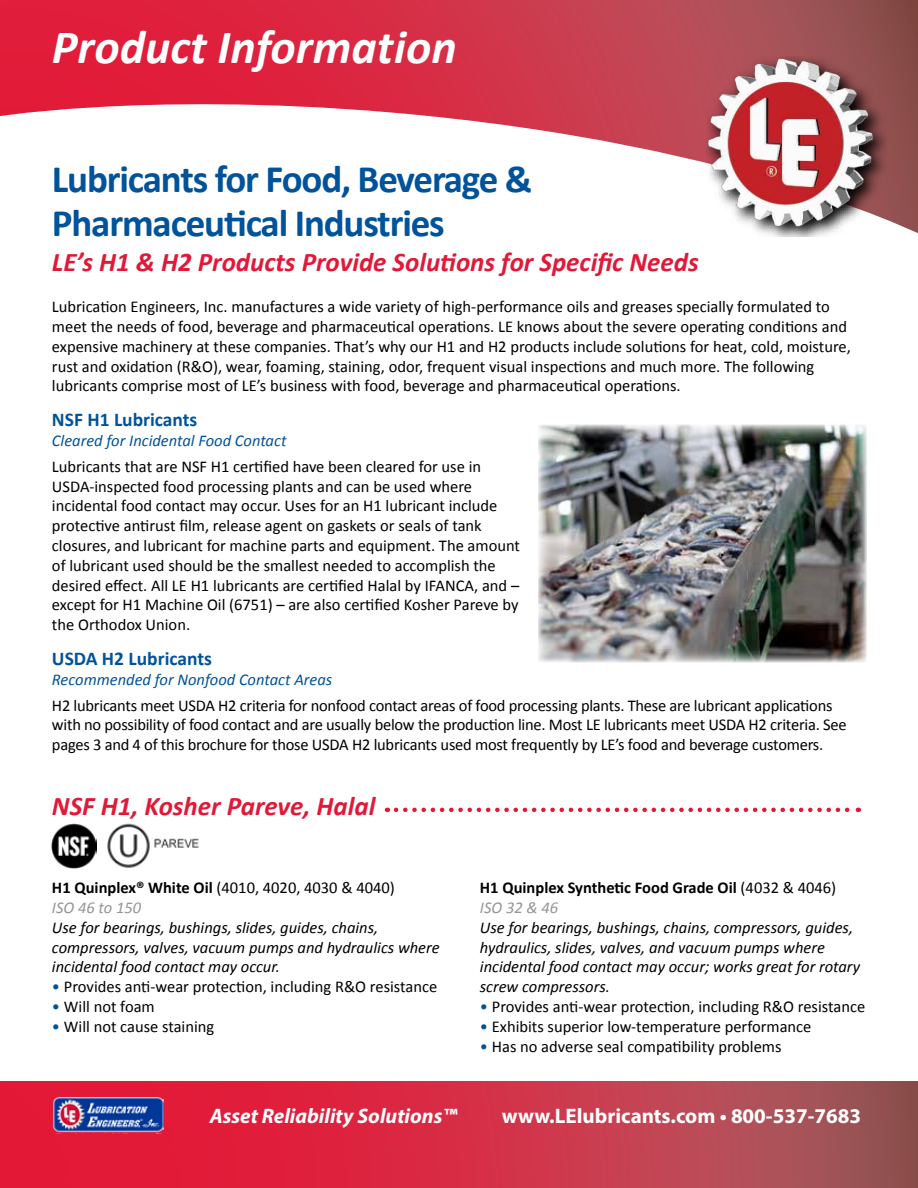
<style>
.page{position:relative;width:918px;height:1188px;background:#fff}
.page>*{position:absolute;margin:0;border:0;box-sizing:border-box;transform-origin:0 0}
.t1{font:italic 700 48px "Calibri";color:#fff}
.t2{font:700 39px/43.8px "Calibri";letter-spacing:-.03em;color:#00539b}
.t3{font:italic 700 27px "Calibri";color:#e31837}
.t4{font:700 21px "Myriad Pro";color:#fff}
.t5{font:italic 700 21px "Myriad Pro";color:#fff}
.t6{font:700 19.5px "Calibri";color:#00539b}
.t7{font:16.5px/19.8px "Calibri";color:#000}
.t8{font:italic 16.5px/19.8px "Calibri";color:#000}
.t9{font:italic 16.5px "Calibri";color:#00539b}
.t10{font:700 16.5px/19.8px "Calibri";color:#000}
.s1{font-weight:700}
.s2{font-style:italic;color:#939598}
.s3{color:#00539b}
.s4{font-weight:400}
.s5{font-weight:400;font-style:italic;color:#939598}
</style>
<div class="page">
<svg style="left:0;top:0;width:918px;height:234px"></svg>
<svg style="left:0;top:1082px;width:918px;height:106px;background:#ca3347"></svg>
<img style="left:706px;top:57px;width:180px;height:180px">
<img style="left:53px;top:1097px;width:110px;height:36px">
<svg style="left:396px;top:808px;width:463px;height:4px"></svg>
<img style="left:538px;top:425px;width:328px;height:238px">
<img style="left:107px;top:823px;width:92px;height:45px">
<img style="left:52px;top:823px;width:45px;height:46px">
<h1 class="t1" style="left:52px;top:17px;width:406px">Product Information</h1>
<h2 class="t2" style="left:52px;top:155px;width:482px">Lubricants for Food, Beverage &amp;<br>Pharmaceutical Industries</h2>
<h3 class="t3" style="left:52px;top:245px;width:648px">LE’s H1 &amp; H2 Products Provide Solutions for Specific Needs</h3>
<p class="t7" style="left:52px;top:296px;width:800px">Lubrication Engineers, Inc. manufactures a wide variety of high-performance oils and greases specially formulated to meet the needs of food, beverage and pharmaceutical operations. LE knows about the severe operating conditions and expensive machinery at these companies. That’s why our H1 and H2 products include solutions for heat, cold, moisture, rust and oxidation (R&amp;O), wear, foaming, staining, odor, frequent visual inspections and much more. The following lubricants comprise most of LE’s business with food, beverage and pharmaceutical operations.</p>
<p class="t6" style="left:52px;top:408px;width:147px">NSF H1 Lubricants</p>
<p class="t9" style="left:52px;top:430px;width:236px">Cleared for Incidental Food Contact</p>
<p class="t7" style="left:52px;top:456px;width:470px">Lubricants that are NSF H1 certified have been cleared for use in USDA-inspected food processing plants and can be used where incidental food contact may occur. Uses for an H1 lubricant include protective antirust film, release agent on gaskets or seals of tank closures, and lubricant for machine parts and equipment. The amount of lubricant used should be the smallest needed to accomplish the desired effect. All LE H1 lubricants are certified Halal by IFANCA, and – except for H1 Machine Oil (6751) – are also certified Kosher Pareve by the Orthodox Union.</p>
<p class="t6" style="left:52px;top:646px;width:161px">USDA H2 Lubricants</p>
<p class="t9" style="left:52px;top:669px;width:282px">Recommended for Nonfood Contact Areas</p>
<p class="t7" style="left:52px;top:694px;width:796px">H2 lubricants meet USDA H2 criteria for nonfood contact areas of food processing plants. These are lubricant applications with no possibility of food contact and are usually below the production line. Most LE lubricants meet USDA H2 criteria. See pages 3 and 4 of this brochure for those USDA H2 lubricants used most frequently by LE’s food and beverage customers.</p>
<h3 class="t3" style="left:52px;top:789px;width:325px">NSF H1, Kosher Pareve, Halal</h3>
<p class="t7" style="left:52px;top:877px;width:344px"><span class="s1">H1 Quinplex® White Oil</span> (4010, 4020, 4030 &amp; 4040)<br><span class="s2">ISO 46 to 150</span></p>
<p class="t8" style="left:52px;top:917px;width:389px">Use for bearings, bushings, slides, guides, chains, compressors, valves, vacuum pumps and hydraulics where incidental food contact may occur.</p>
<p class="t7" style="left:52px;top:976px;width:387px"><span class="s3">•</span> Provides anti-wear protection, including R&amp;O resistance</p>
<p class="t7" style="left:52px;top:996px;width:104px"><span class="s3">•</span> Will not foam</p>
<p class="t7" style="left:52px;top:1016px;width:164px"><span class="s3">•</span> Will not cause staining</p>
<p class="t10" style="left:480px;top:877px;width:358px">H1 Quinplex Synthetic Food Grade Oil <span class="s4">(4032 &amp; 4046)<br></span><span class="s5">ISO 32 &amp; 46</span></p>
<p class="t8" style="left:480px;top:917px;width:382px">Use for bearings, bushings, chains, compressors, guides, hydraulics, slides, valves, and vacuum pumps where incidental food contact may occur; works great for rotary screw compressors.</p>
<p class="t7" style="left:480px;top:996px;width:387px"><span class="s3">•</span> Provides anti-wear protection, including R&amp;O resistance</p>
<p class="t7" style="left:480px;top:1016px;width:333px"><span class="s3">•</span> Exhibits superior low-temperature performance</p>
<p class="t7" style="left:480px;top:1035px;width:303px"><span class="s3">•</span> Has no adverse seal compatibility problems</p>
<p class="t5" style="left:210px;top:1103px;width:249px">Asset Reliability Solutions™</p>
<p class="t4" style="left:502px;top:1103px;width:361px">www.LElubricants.com • 800-537-7683</p>
</div>
